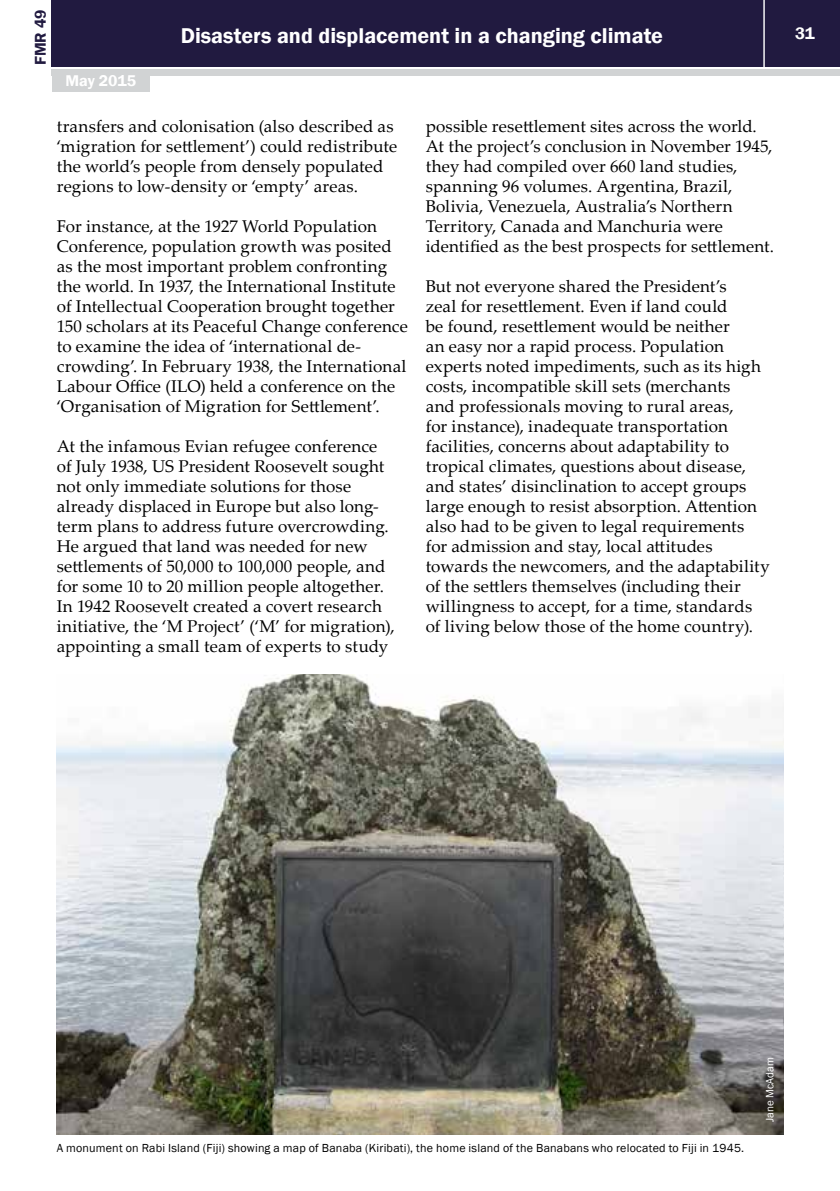
<style>
.page{position:relative;width:840px;height:1191px;background:#fff}
.page>*{position:absolute;margin:0;border:0;box-sizing:border-box;transform-origin:0 0}
.t1{font:600 22px "Franklin Gothic";color:#fff}
.t2{font:17px/20px "Palatino Linotype";letter-spacing:.005em;color:#000}
.t3{font:600 17px "Franklin Gothic";color:#fff}
.t4{font:600 16px "Franklin Gothic";color:#fff}
.t5{font:600 16px "Franklin Gothic";color:#211a40}
.t6{font:12px "Franklin Gothic";letter-spacing:.015em;color:#000}
.t7{font:11px "Franklin Gothic";color:#fff}
</style>
<div class="page">
<div style="left:52px;top:0;width:787px;height:66px;background:#211a40"></div>
<div style="left:52px;top:69px;width:787px;height:6px;background:#d1d3d4"></div>
<hr style="left:763px;top:0;width:1px;height:68px;background:#fff">
<div style="left:52px;top:74px;width:98px;height:18px;background:#d1d3d4"></div>
<img style="left:57px;top:675px;width:725px;height:459px">
<p class="t5" style="left:31px;top:65px;width:57px;rotate:-90deg">FMR 49</p>
<p class="t1" style="left:181px;top:22px;width:483px">Disasters and displacement in a changing climate</p>
<p class="t3" style="left:794px;top:23px;width:21px">31</p>
<p class="t4" style="left:65px;top:71px;width:72px">May 2015</p>
<p class="t2" style="left:57px;top:116px;width:342px">transfers and colonisation (also described as ‘migration for settlement’) could redistribute the world’s people from densely populated regions to low-density or ‘empty’ areas.</p>
<p class="t2" style="left:57px;top:216px;width:352px">For instance, at the 1927 World Population Conference, population growth was posited as the most important problem confronting the world. In 1937, the International Institute of Intellectual Cooperation brought together 150 scholars at its Peaceful Change conference to examine the idea of ‘international de&shy;crowding’. In February 1938, the International Labour Office (ILO) held a conference on the ‘Organisation of Migration for Settlement’.</p>
<p class="t2" style="left:57px;top:435px;width:339px">At the infamous Evian refugee conference of July 1938, US President Roosevelt sought not only immediate solutions for those already displaced in Europe but also long&shy;term plans to address future overcrowding.<br>He argued that land was needed for new settlements of 50,000 to 100,000 people, and for some 10 to 20 million people altogether.<br>In 1942 Roosevelt created a covert research initiative, the ‘M Project’ (‘M’ for migration), appointing a small team of experts to study</p>
<p class="t2" style="left:425px;top:115px;width:350px">possible resettlement sites across the world.<br>At the project’s conclusion in November 1945, they had compiled over 660 land studies, spanning 96 volumes. Argentina, Brazil, Bolivia, Venezuela, Australia’s Northern Territory, Canada and Manchuria were identified as the best prospects for settlement.</p>
<p class="t2" style="left:425px;top:275px;width:345px">But not everyone shared the President’s<br>zeal for resettlement. Even if land could<br>be found, resettlement would be neither<br>an easy nor a rapid process. Population experts noted impediments, such as its high costs, incompatible skill sets (merchants<br>and professionals moving to rural areas,<br>for instance), inadequate transportation facilities, concerns about adaptability to tropical climates, questions about disease, and states’ disinclination to accept groups large enough to resist absorption. Attention also had to be given to legal requirements for admission and stay, local attitudes towards the newcomers, and the adaptability of the settlers themselves (including their willingness to accept, for a time, standards of living below those of the home country).</p>
<p class="t6" style="left:57px;top:1140px;width:688px">A monument on Rabi Island (Fiji) showing a map of Banaba (Kiribati), the home island of the Banabans who relocated to Fiji in 1945.</p>
<p class="t7" style="left:762px;top:1122px;width:66px;rotate:-90deg">Jane McAdam</p>
</div>
